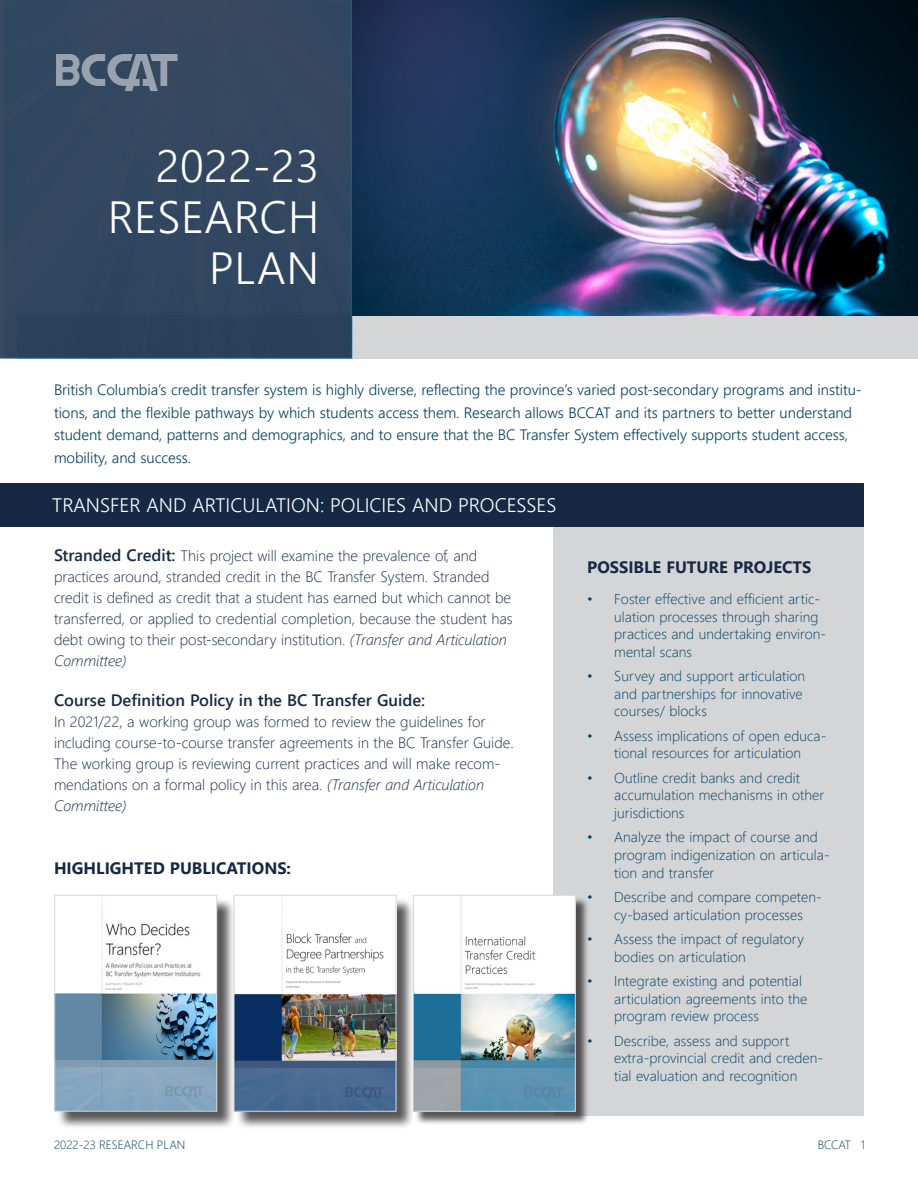
<style>
.page{position:relative;width:918px;height:1188px;background:#fff}
.page>*{position:absolute;margin:0;border:0;box-sizing:border-box;transform-origin:0 0}
.Main_Heading{font:300 45px/51px "Segoe UI";letter-spacing:.01em;color:#fff;text-align:right}
.sidebar_text{font:300 19.5px "Segoe UI";color:#fff}
.t1{font:700 16.5px "Segoe UI";color:#152944}
.t2{font:600 16.5px "Segoe UI";color:#152944}
.t3{font:300 15px/21px "Segoe UI";color:#152944}
.sidebar_text-2{font:300 15px/22.5px "Segoe UI";letter-spacing:-.005em;color:#003f63}
.t4{font:300 14.25px/17.7px "Segoe UI";letter-spacing:.005em;color:#003f63}
.t5{font:300 12px "Segoe UI";color:#003f63}
.s1{font-weight:600;font-size:16.5px}
.s2{font-style:italic}
</style>
<div class="page">
<div style="left:17px;top:315px;width:901px;height:44px;background:#d4d5d7"></div>
<svg style="left:0;top:0;width:352px;height:359px;background:#31465f"></svg>
<img style="left:352px;top:0;width:566px;height:315px">
<svg style="left:56px;top:54px;width:217px;height:37px;background:#506176"></svg>
<div style="left:0;top:484px;width:864px;height:43px;background:#152944"></div>
<div style="left:554px;top:527px;width:310px;height:588px;background:#d4d5d7"></div>
<div style="left:415px;top:897px;width:174px;height:228px;background:#231f20;opacity:.75"></div>
<img style="left:415px;top:897px;width:158px;height:212px">
<div style="left:413px;top:895px;width:162px;height:216px;border:1px solid #d4d5d7"></div>
<div style="left:236px;top:897px;width:179px;height:233px;background:#231f20;opacity:.75"></div>
<img style="left:236px;top:897px;width:158px;height:212px">
<div style="left:234px;top:895px;width:162px;height:216px;border:1px solid #d4d5d7"></div>
<div style="left:57px;top:897px;width:179px;height:233px;background:#231f20;opacity:.75"></div>
<img style="left:57px;top:897px;width:158px;height:212px">
<div style="left:55px;top:895px;width:162px;height:216px;border:1px solid #d4d5d7"></div>
<p class="Main_Heading" style="left:108px;top:136px;width:213px">2022-23<br>RESEARCH<br>PLAN</p>
<p class="sidebar_text-2" style="left:54px;top:377px;width:809px">British Columbia’s credit transfer system is highly diverse, reflecting the province’s varied post-secondary programs and institu&shy;tions, and the flexible pathways by which students access them. Research allows BCCAT and its partners to better understand student demand, patterns and demographics, and to ensure that the BC Transfer System effectively supports student access, mobility, and success.</p>
<p class="sidebar_text" style="left:52px;top:486px;width:506px">TRANSFER AND ARTICULATION: POLICIES AND PROCESSES</p>
<p class="t3" style="left:54px;top:543px;width:460px"><span class="s1">Stranded Credit:</span> This project will examine the prevalence of, and practices around, stranded credit in the BC Transfer System. Stranded credit is defined as credit that a student has earned but which cannot be transferred, or applied to credential completion, because the student has debt owing to their post-secondary institution. <span class="s2">(Transfer and Articulation Committee)</span></p>
<p class="t2" style="left:54px;top:685px;width:373px">Course Definition Policy in the BC Transfer Guide:</p>
<p class="t3" style="left:54px;top:710px;width:461px">In 2021/22, a working group was formed to review the guidelines for including course-to-course transfer agreements in the BC Transfer Guide.<br>The working group is reviewing current practices and will make recom&shy;mendations on a formal policy in this area. <span class="s2">(Transfer and Articulation Committee)</span></p>
<p class="t1" style="left:587px;top:551px;width:226px">POSSIBLE FUTURE PROJECTS</p>
<p class="t4" style="left:614px;top:589px;width:213px;text-indent:-27px">• Foster effective and efficient artic&shy;ulation processes through sharing practices and undertaking environ&shy;mental scans</p>
<p class="t4" style="left:614px;top:666px;width:192px;text-indent:-27px">• Survey and support articulation and partnerships for innovative courses/ blocks</p>
<p class="t4" style="left:587px;top:726px;width:241px;text-align:center">• Assess implications of open educa&shy;tional resources for articulation</p>
<p class="t4" style="left:614px;top:768px;width:211px;text-indent:-27px">• Outline credit banks and credit accumulation mechanisms in other jurisdictions</p>
<p class="t4" style="left:614px;top:827px;width:217px;text-indent:-27px">• Analyze the impact of course and program indigenization on articula&shy;tion and transfer</p>
<p class="t4" style="left:587px;top:887px;width:236px;text-align:center">• Describe and compare competen&shy;cy-based articulation processes</p>
<p class="t4" style="left:614px;top:929px;width:191px;text-indent:-27px">• Assess the impact of regulatory bodies on articulation</p>
<p class="t4" style="left:614px;top:971px;width:195px;text-indent:-27px">• Integrate existing and potential articulation agreements into the program review process</p>
<p class="t4" style="left:614px;top:1030px;width:210px;text-indent:-27px">• Describe, assess and support extra-provincial credit and creden&shy;tial evaluation and recognition</p>
<p class="t1" style="left:54px;top:852px;width:239px">HIGHLIGHTED PUBLICATIONS:</p>
<p class="t5" style="left:54px;top:1134px;width:133px">2022-23 RESEARCH PLAN</p>
<p class="t5" style="left:818px;top:1134px;width:49px">BCCAT 1</p>
</div>
